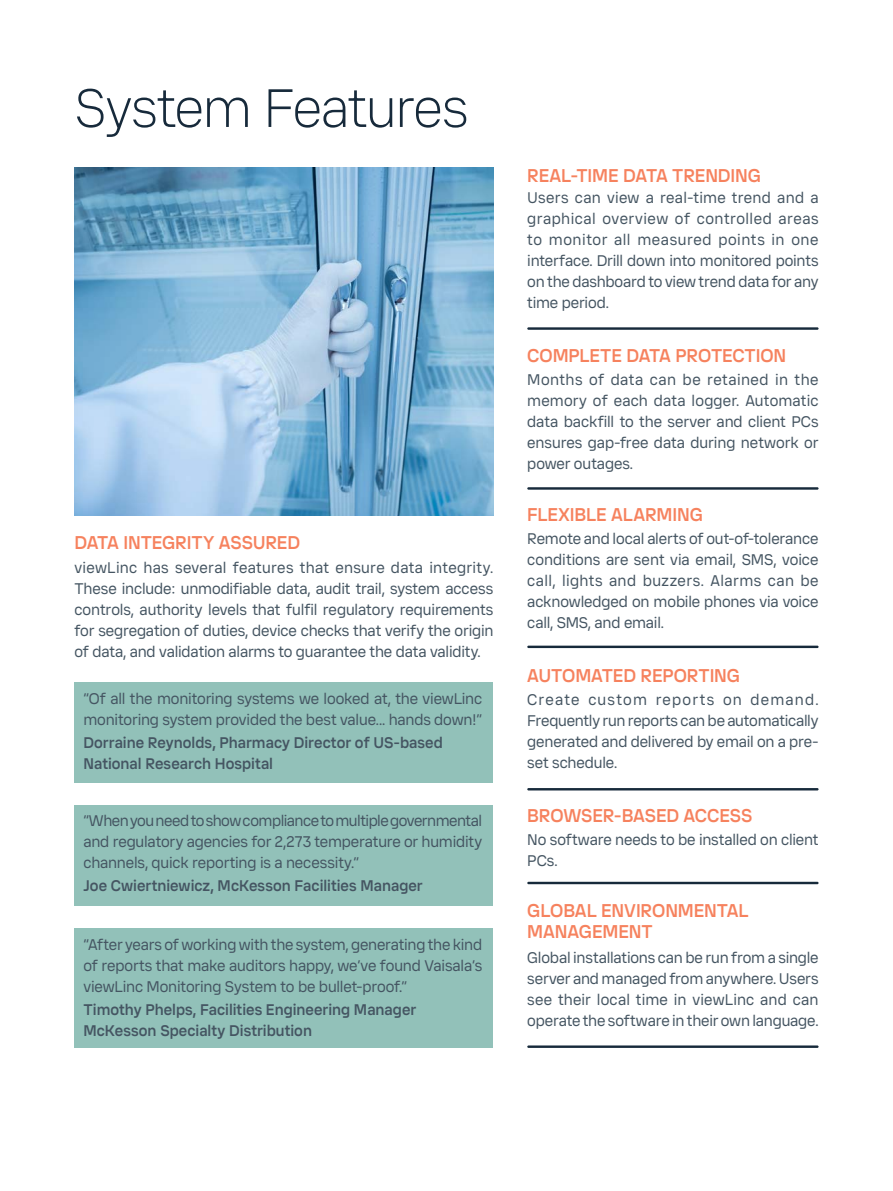
<style>
.page{position:relative;width:893px;height:1191px;background:#fff}
.page>*{position:absolute;margin:0;border:0;box-sizing:border-box;transform-origin:0 0}
.Heading_01__46pt{font:300 52.5px "Vaisala Sans";letter-spacing:-.04em;color:#172a3b}
.Body_Text__10pt{font:500 18px/21px "Vaisala Sans Beta 01";letter-spacing:-.01em;color:#f6825e}
.Body_Text__10pt-2{font:15px/21px "Vaisala Sans Beta 01";letter-spacing:-.01em;color:#455562;text-align:justify}
.Body_Text__10pt-3{font:500 15px/21px "Vaisala Sans Beta 01";color:#455562}
</style>
<div class="page">
<hr style="left:527px;top:327px;width:292px;height:3px;background:#172a3b">
<hr style="left:527px;top:487px;width:292px;height:2px;background:#172a3b">
<hr style="left:527px;top:645px;width:292px;height:3px;background:#172a3b">
<hr style="left:527px;top:788px;width:292px;height:2px;background:#172a3b">
<hr style="left:527px;top:881px;width:292px;height:3px;background:#172a3b">
<hr style="left:527px;top:1045px;width:292px;height:3px;background:#172a3b">
<img style="left:74px;top:168px;width:419px;height:347px">
<div style="left:74px;top:682px;width:419px;height:100px;background:#92c1b9"></div>
<div style="left:74px;top:805px;width:419px;height:100px;background:#92c1b9"></div>
<div style="left:74px;top:928px;width:419px;height:120px;background:#92c1b9"></div>
<p class="Heading_01__46pt" style="left:74px;top:72px;width:396px">System Features</p>
<p class="Body_Text__10pt" style="left:74px;top:532px;width:227px">DATA INTEGRITY ASSURED</p>
<p class="Body_Text__10pt-2" style="left:74px;top:556px;width:420px">viewLinc has several features that ensure data integrity.<br>These include: unmodifiable data, audit trail, system access controls, authority levels that fulfil regulatory requirements for segregation of duties, device checks that verify the origin of data, and validation alarms to guarantee the data validity.</p>
<p class="Body_Text__10pt-2" style="left:83px;top:687px;width:400px">“Of all the monitoring systems we looked at, the viewLinc monitoring system provided the best value... hands down!”</p>
<p class="Body_Text__10pt-3" style="left:83px;top:731px;width:361px">Dorraine Reynolds, Pharmacy Director of US-based<br>National Research Hospital</p>
<p class="Body_Text__10pt-2" style="left:83px;top:810px;width:400px">“When you need to show compliance to multiple governmental and regulatory agencies for 2,273 temperature or humidity channels, quick reporting is a necessity.”</p>
<p class="Body_Text__10pt-3" style="left:83px;top:875px;width:341px">Joe Cwiertniewicz, McKesson Facilities Manager</p>
<p class="Body_Text__10pt-2" style="left:83px;top:934px;width:400px">“After years of working with the system, generating the kind of reports that make auditors happy, we’ve found Vaisala’s viewLinc Monitoring System to be bullet-proof.”</p>
<p class="Body_Text__10pt-3" style="left:83px;top:999px;width:334px">Timothy Phelps, Facilities Engineering Manager<br>McKesson Specialty Distribution</p>
<p class="Body_Text__10pt" style="left:527px;top:165px;width:235px">REAL-TIME DATA TRENDING</p>
<p class="Body_Text__10pt-2" style="left:527px;top:187px;width:293px">Users can view a real-time trend and a graphical overview of controlled areas to monitor all measured points in one interface. Drill down into monitored points on the dashboard to view trend data for any time period.</p>
<p class="Body_Text__10pt" style="left:527px;top:345px;width:261px">COMPLETE DATA PROTECTION</p>
<p class="Body_Text__10pt-2" style="left:527px;top:369px;width:293px">Months of data can be retained in the memory of each data logger. Automatic data backfill to the server and client PCs ensures gap-free data during network or power outages.</p>
<p class="Body_Text__10pt" style="left:527px;top:504px;width:177px">FLEXIBLE ALARMING</p>
<p class="Body_Text__10pt-2" style="left:527px;top:528px;width:293px">Remote and local alerts of out-of-tolerance conditions are sent via email, SMS, voice call, lights and buzzers. Alarms can be acknowledged on mobile phones via voice call, SMS, and email.</p>
<p class="Body_Text__10pt" style="left:527px;top:665px;width:214px">AUTOMATED REPORTING</p>
<p class="Body_Text__10pt-2" style="left:527px;top:689px;width:293px">Create custom reports on demand.<br>Frequently run reports can be automatically generated and delivered by email on a pre&shy;set schedule.</p>
<p class="Body_Text__10pt" style="left:527px;top:804px;width:227px">BROWSER-BASED ACCESS</p>
<p class="Body_Text__10pt-2" style="left:527px;top:828px;width:293px">No software needs to be installed on client<br>PCs.</p>
<p class="Body_Text__10pt" style="left:527px;top:900px;width:223px">GLOBAL ENVIRONMENTAL<br>MANAGEMENT</p>
<p class="Body_Text__10pt-2" style="left:527px;top:946px;width:293px">Global installations can be run from a single server and managed from anywhere. Users see their local time in viewLinc and can operate the software in their own language.</p>
</div>
